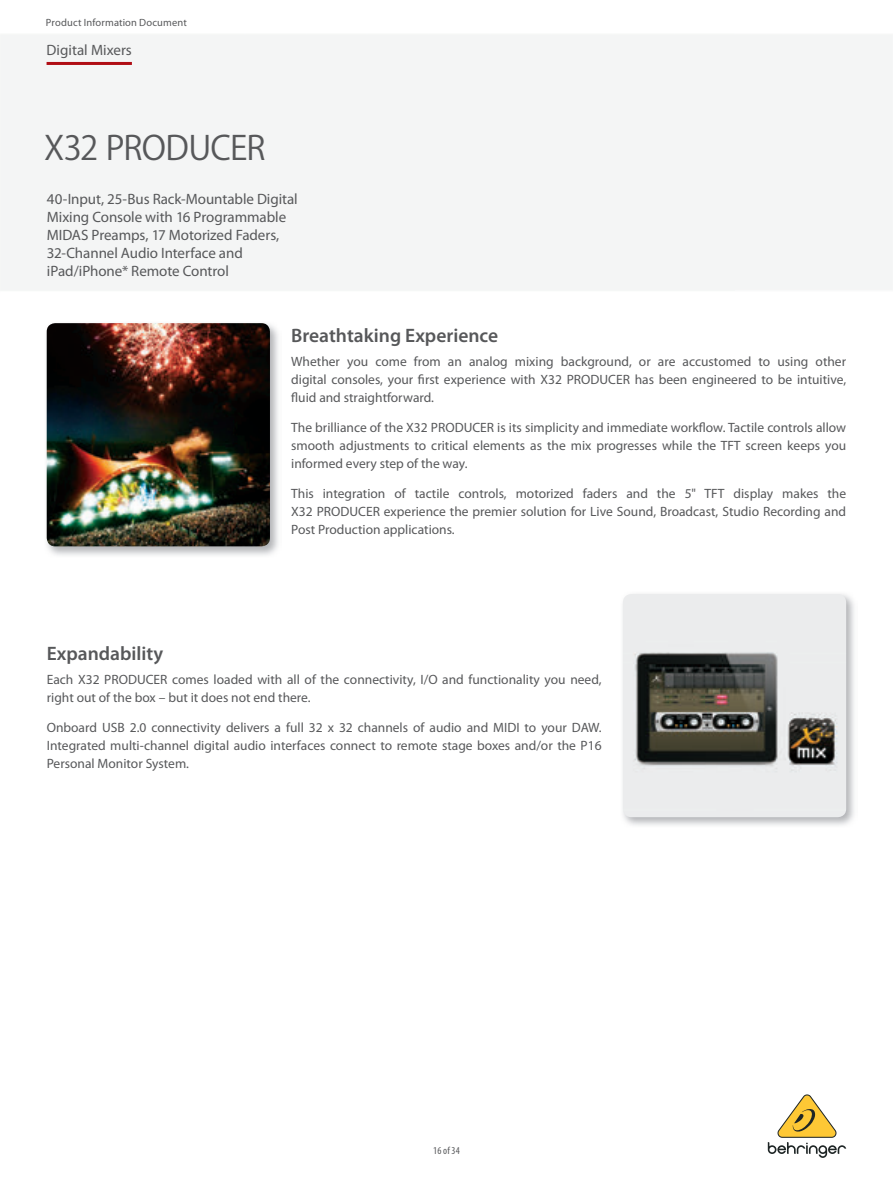
<style>
.page{position:relative;width:893px;height:1188px;background:#fff}
.page>*{position:absolute;margin:0;border:0;box-sizing:border-box;transform-origin:0 0}
.t1{font:33px "Koz Go Pro Regular 90 pv RKSJ H";letter-spacing:-.02em;color:#57585a}
.t2{font:600 19.5px "Myriad Pro";color:#57585a}
.t3{font:15px/18px "Myriad Pro";letter-spacing:-.005em;color:#57585a}
.t4{font:13.5px/18px "Myriad Pro";color:#57585a;text-align:justify}
.t5{font:10.5px "Myriad Pro";letter-spacing:.015em;color:#57585a}
.t6{font:condensed 10.5px "Myriad Pro";color:#57585a}
</style>
<div class="page">
<hr style="left:47px;top:62px;width:85px;height:3px;background:#b00d15">
<svg style="left:768px;top:1094px;width:78px;height:64px"></svg>
<img style="left:45px;top:322px;width:236px;height:234px">
<img style="left:47px;top:323px;width:223px;height:223px;border-radius:9px">
<img style="left:622px;top:592px;width:236px;height:234px">
<img style="left:623px;top:594px;width:223px;height:223px;border-radius:9px">
<p class="t5" style="left:46px;top:18px;width:142px">Product Information Document</p>
<p class="t3" style="left:47px;top:42px;width:87px">Digital Mixers</p>
<h1 class="t1" style="left:44px;top:135px;width:223px">X32 PRODUCER</h1>
<p class="t3" style="left:47px;top:191px;width:252px">40-Input, 25-Bus Rack-Mountable Digital Mixing Console with 16 Programmable MIDAS Preamps, 17 Motorized Faders, 32-Channel Audio Interface and iPad/iPhone* Remote Control</p>
<h2 class="t2" style="left:291px;top:328px;width:208px">Breathtaking Experience</h2>
<p class="t4" style="left:291px;top:354px;width:556px">Whether you come from an analog mixing background, or are accustomed to using other digital consoles, your first experience with X32 PRODUCER has been engineered to be intuitive, fluid and straightforward.</p>
<p class="t4" style="left:291px;top:420px;width:556px">The brilliance of the X32 PRODUCER is its simplicity and immediate workflow. Tactile controls allow smooth adjustments to critical elements as the mix progresses while the TFT screen keeps you informed every step of the way.</p>
<p class="t4" style="left:291px;top:486px;width:556px">This integration of tactile controls, motorized faders and the 5" TFT display makes the X32 PRODUCER experience the premier solution for Live Sound, Broadcast, Studio Recording and Post Production applications.</p>
<h2 class="t2" style="left:47px;top:646px;width:118px">Expandability</h2>
<p class="t4" style="left:47px;top:672px;width:556px">Each X32 PRODUCER comes loaded with all of the connectivity, I/O and functionality you need, right out of the box – but it does not end there.</p>
<p class="t4" style="left:47px;top:720px;width:556px">Onboard USB 2.0 connectivity delivers a full 32 x 32 channels of audio and MIDI to your DAW.<br>Integrated multi-channel digital audio interfaces connect to remote stage boxes and/or the P16<br>Personal Monitor System.</p>
<p class="t6" style="left:433px;top:1147px;width:28px">16 of 34</p>
</div>
